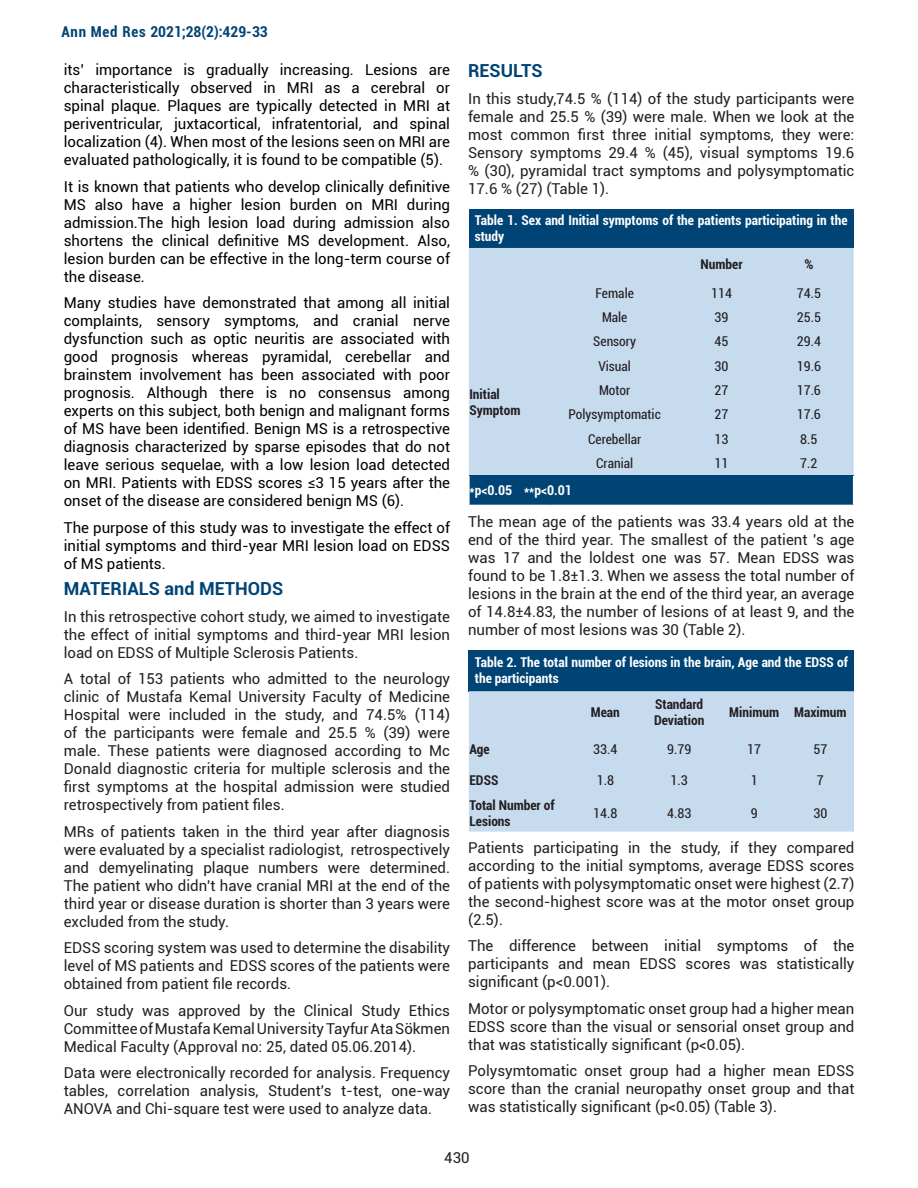
<style>
.page{position:relative;width:918px;height:1188px;background:#fff}
.page>*{position:absolute;margin:0;border:0;box-sizing:border-box;transform-origin:0 0}
.t1{font:700 18px "Roboto";color:#004475}
.t2{font:15px/18px "Roboto";color:#231f20;text-align:justify}
.t3{font:15px/18px "Roboto";color:#000;text-align:justify}
.t4{font:700 condensed 15px "Roboto";color:#004475}
.t5{font:700 condensed 13.5px/16.2px "Roboto";color:#fff}
.t6{font:condensed 13.5px "Roboto";color:#231f20}
.t7{font:700 condensed 13.5px/16.2px "Roboto";color:#231f20}
</style>
<div class="page">
<div style="left:469px;top:209px;width:385px;height:39px;background:#004475"></div>
<div style="left:469px;top:248px;width:385px;height:227px;background:#c7dbef"></div>
<div style="left:469px;top:475px;width:385px;height:30px;background:#004475"></div>
<hr style="left:468px;top:476px;width:2px;height:29px;background:#fff">
<svg style="left:853px;top:476px;width:1px;height:29px"></svg>
<div style="left:469px;top:650px;width:385px;height:41px;background:#004475"></div>
<div style="left:469px;top:691px;width:385px;height:141px;background:#c7dbef"></div>
<p class="t4" style="left:61px;top:21px;width:208px">Ann Med Res 2021;28(2):429-33</p>
<p class="t3" style="left:64px;top:60px;width:388px">its’ importance is gradually increasing. Lesions are characteristically observed in MRI as a cerebral or spinal plaque. Plaques are typically detected in MRI at periventricular, juxtacortical, infratentorial, and spinal localization (4). When most of the lesions seen on MRI are evaluated pathologically, it is found to be compatible (5).</p>
<p class="t3" style="left:64px;top:177px;width:388px">It is known that patients who develop clinically definitive MS also have a higher lesion burden on MRI during admission.The high lesion load during admission also shortens the clinical definitive MS development. Also, lesion burden can be effective in the long-term course of the disease.</p>
<p class="t3" style="left:64px;top:293px;width:388px">Many studies have demonstrated that among all initial complaints, sensory symptoms, and cranial nerve dysfunction such as optic neuritis are associated with good prognosis whereas pyramidal, cerebellar and brainstem involvement has been associated with poor prognosis. Although there is no consensus among experts on this subject, both benign and malignant forms of MS have been identified. Benign MS is a retrospective diagnosis characterized by sparse episodes that do not leave serious sequelae, with a low lesion load detected on MRI. Patients with EDSS scores ≤3 15 years after the onset of the disease are considered benign MS (6).</p>
<p class="t3" style="left:64px;top:518px;width:388px">The purpose of this study was to investigate the effect of initial symptoms and third-year MRI lesion load on EDSS of MS patients.</p>
<p class="t1" style="left:64px;top:576px;width:221px">MATERIALS and METHODS</p>
<p class="t2" style="left:64px;top:607px;width:388px">In this retrospective cohort study, we aimed to investigate the effect of initial symptoms and third-year MRI lesion load on EDSS of Multiple Sclerosis Patients.</p>
<p class="t2" style="left:64px;top:669px;width:388px">A total of 153 patients who admitted to the neurology clinic of Mustafa Kemal University Faculty of Medicine Hospital were included in the study, and 74.5% (114) of the participants were female and 25.5 % (39) were male. These patients were diagnosed according to Mc Donald diagnostic criteria for multiple sclerosis and the first symptoms at the hospital admission were studied retrospectively from patient files.</p>
<p class="t2" style="left:64px;top:822px;width:388px">MRs of patients taken in the third year after diagnosis were evaluated by a specialist radiologist, retrospectively and demyelinating plaque numbers were determined.<br>The patient who didn't have cranial MRI at the end of the third year or disease duration is shorter than 3 years were excluded from the study.</p>
<p class="t2" style="left:64px;top:938px;width:388px">EDSS scoring system was used to determine the disability level of MS patients and EDSS scores of the patients were obtained from patient file records.</p>
<p class="t2" style="left:64px;top:1001px;width:388px">Our study was approved by the Clinical Study Ethics Committee of Mustafa Kemal University Tayfur Ata Sökmen Medical Faculty (Approval no: 25, dated 05.06.2014).</p>
<p class="t2" style="left:64px;top:1063px;width:388px">Data were electronically recorded for analysis. Frequency tables, correlation analysis, Student's t-test, one-way ANOVA and Chi-square test were used to analyze data.</p>
<p class="t1" style="left:468px;top:58px;width:76px">RESULTS</p>
<p class="t2" style="left:468px;top:89px;width:388px">In this study,74.5 % (114) of the study participants were female and 25.5 % (39) were male. When we look at the most common first three initial symptoms, they were:<br>Sensory symptoms 29.4 % (45), visual symptoms 19.6 % (30), pyramidal tract symptoms and polysymptomatic 17.6 % (27) (Table 1).</p>
<p class="t5" style="left:475px;top:212px;width:374px">Table 1. Sex and Initial symptoms of the patients participating in the study</p>
<p class="t7" style="left:701px;top:256px;width:44px">Number</p>
<p class="t7" style="left:804px;top:256px;width:11px">%</p>
<p class="t6" style="left:596px;top:284px;width:40px">Female</p>
<p class="t6" style="left:711px;top:284px;width:22px">114</p>
<p class="t6" style="left:797px;top:284px;width:26px">74.5</p>
<p class="t6" style="left:602px;top:308px;width:27px">Male</p>
<p class="t6" style="left:715px;top:308px;width:15px">39</p>
<p class="t6" style="left:797px;top:308px;width:26px">25.5</p>
<p class="t6" style="left:593px;top:332px;width:44px">Sensory</p>
<p class="t6" style="left:715px;top:332px;width:15px">45</p>
<p class="t6" style="left:797px;top:332px;width:26px">29.4</p>
<p class="t6" style="left:598px;top:356px;width:34px">Visual</p>
<p class="t6" style="left:715px;top:356px;width:15px">30</p>
<p class="t6" style="left:797px;top:356px;width:26px">19.6</p>
<p class="t6" style="left:599px;top:381px;width:33px">Motor</p>
<p class="t6" style="left:715px;top:381px;width:15px">27</p>
<p class="t6" style="left:797px;top:381px;width:26px">17.6</p>
<p class="t6" style="left:569px;top:405px;width:94px">Polysymptomatic</p>
<p class="t6" style="left:715px;top:405px;width:15px">27</p>
<p class="t6" style="left:797px;top:405px;width:26px">17.6</p>
<p class="t6" style="left:588px;top:430px;width:55px">Cerebellar</p>
<p class="t6" style="left:715px;top:430px;width:15px">13</p>
<p class="t6" style="left:800px;top:430px;width:19px">8.5</p>
<p class="t6" style="left:596px;top:454px;width:39px">Cranial</p>
<p class="t6" style="left:715px;top:454px;width:15px">11</p>
<p class="t6" style="left:800px;top:454px;width:19px">7.2</p>
<p class="t5" style="left:470px;top:482px;width:104px">*p&lt;0.05 **p&lt;0.01</p>
<p class="t2" style="left:468px;top:512px;width:388px">The mean age of the patients was 33.4 years old at the end of the third year. The smallest of the patient 's age was 17 and the loldest one was 57. Mean EDSS was found to be 1.8±1.3. When we assess the total number of lesions in the brain at the end of the third year, an average of 14.8±4.83, the number of lesions of at least 9, and the number of most lesions was 30 (Table 2).</p>
<p class="t5" style="left:475px;top:654px;width:375px">Table 2. The total number of lesions in the brain, Age and the EDSS of the participants</p>
<p class="t7" style="left:591px;top:704px;width:31px">Mean</p>
<p class="t7" style="left:654px;top:696px;width:52px">Standard<br>Deviation</p>
<p class="t7" style="left:729px;top:704px;width:119px">Minimum Maximum</p>
<p class="t7" style="left:469px;top:740px;width:22px">Age</p>
<p class="t6" style="left:593px;top:739px;width:26px">33.4</p>
<p class="t6" style="left:667px;top:739px;width:26px">9.79</p>
<p class="t6" style="left:747px;top:739px;width:15px">17</p>
<p class="t6" style="left:813px;top:739px;width:15px">57</p>
<p class="t7" style="left:469px;top:771px;width:30px">EDSS</p>
<p class="t6" style="left:597px;top:770px;width:19px">1.8</p>
<p class="t6" style="left:671px;top:770px;width:19px">1.3</p>
<p class="t6" style="left:751px;top:770px;width:8px">1</p>
<p class="t6" style="left:817px;top:770px;width:8px">7</p>
<p class="t7" style="left:469px;top:797px;width:87px">Total Number of<br>Lesions</p>
<p class="t6" style="left:593px;top:804px;width:26px">14.8</p>
<p class="t6" style="left:667px;top:804px;width:26px">4.83</p>
<p class="t6" style="left:751px;top:804px;width:8px">9</p>
<p class="t6" style="left:813px;top:804px;width:15px">30</p>
<p class="t2" style="left:468px;top:838px;width:388px">Patients participating in the study, if they compared according to the initial symptoms, average EDSS scores of patients with polysymptomatic onset were highest (2.7) the second-highest score was at the motor onset group (2.5).</p>
<p class="t2" style="left:468px;top:936px;width:388px">The difference between initial symptoms of the participants and mean EDSS scores was statistically significant (p&lt;0.001).</p>
<p class="t2" style="left:468px;top:999px;width:388px">Motor or polysymptomatic onset group had a higher mean EDSS score than the visual or sensorial onset group and that was statistically significant (p&lt;0.05).</p>
<p class="t2" style="left:468px;top:1061px;width:388px">Polysymtomatic onset group had a higher mean EDSS score than the cranial neuropathy onset group and that was statistically significant (p&lt;0.05) (Table 3).</p>
<p class="t7" style="left:469px;top:386px;width:53px">Initial<br>Symptom</p>
<p class="t2" style="left:444px;top:1148px;width:27px">430</p>
</div>
